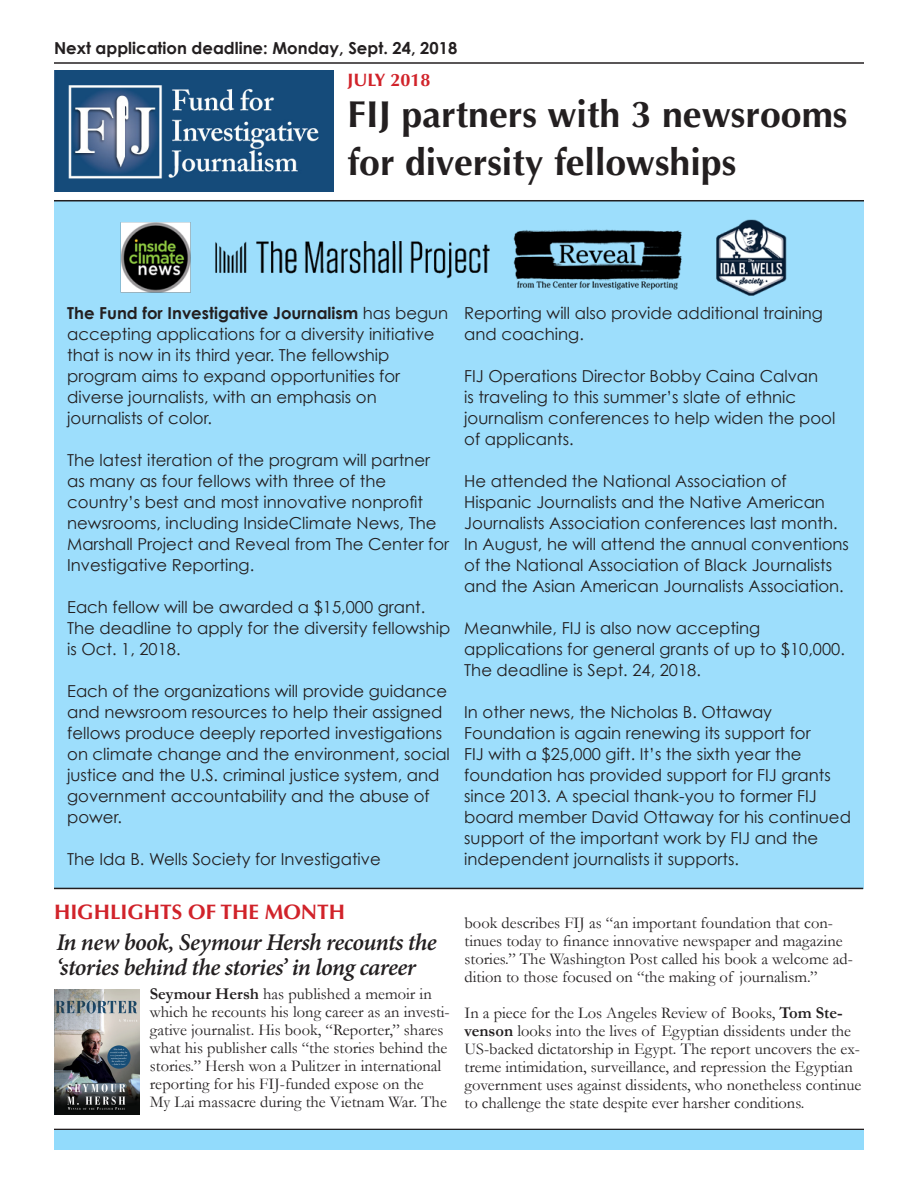
<style>
.page{position:relative;width:918px;height:1188px;background:#fff}
.page>*{position:absolute;margin:0;border:0;box-sizing:border-box;transform-origin:0 0}
.t1{font:700 37.5px/48px "Optima";color:#231f20}
.t2{font:italic 600 24px/25.5px "Minion Pro";letter-spacing:-.025em;color:#231f20}
.t3{font:700 21px "Optima";color:#d1232a}
.t4{font:700 18px "Optima";color:#d1232a}
.t5{font:16.5px/21px "Century Gothic";color:#231f20}
.t6{font:16.5px/18px "Garamond";color:#231f20}
.t7{font:700 16.5px "Century Gothic";color:#231f20}
.s1{font-weight:700}
</style>
<div class="page">
<div style="left:54px;top:201px;width:810px;height:688px;background:#9ddefc"></div>
<img style="left:54px;top:70px;width:280px;height:122px">
<hr style="left:54px;top:200px;width:810px;height:1px;background:#231f20">
<hr style="left:54px;top:1129px;width:810px;height:1px;background:#231f20">
<div style="left:54px;top:1130px;width:810px;height:20px;background:#92dbfc"></div>
<hr style="left:54px;top:62px;width:810px;height:2px;background:#231f20">
<hr style="left:54px;top:888px;width:809px;height:1px;background:#231f20">
<img style="left:54px;top:989px;width:85px;height:125px">
<img style="left:120px;top:219px;width:667px;height:77px">
<p class="t7" style="left:54px;top:37px;width:405px">Next application deadline: Monday, Sept. 24, 2018</p>
<p class="t4" style="left:347px;top:69px;width:85px">JULY 2018</p>
<p class="t1" style="left:347px;top:91px;width:502px">FIJ partners with 3 newsrooms for diversity fellowships</p>
<p class="t5" style="left:67px;top:302px;width:383px"><span class="s1">The Fund for Investigative Journalism</span> has begun accepting applications for a diversity initiative that is now in its third year. The fellowship program aims to expand opportunities for diverse journalists, with an emphasis on journalists of color.</p>
<p class="t5" style="left:67px;top:449px;width:383px">The latest iteration of the program will partner as many as four fellows with three of the country’s best and most innovative nonprofit newsrooms, including InsideClimate News, The Marshall Project and Reveal from The Center for Investigative Reporting.</p>
<p class="t5" style="left:67px;top:596px;width:385px">Each fellow will be awarded a $15,000 grant.<br>The deadline to apply for the diversity fellowship is Oct. 1, 2018.</p>
<p class="t5" style="left:67px;top:680px;width:384px">Each of the organizations will provide guidance and newsroom resources to help their assigned fellows produce deeply reported investigations on climate change and the environment, social justice and the U.S. criminal justice system, and government accountability and the abuse of power.</p>
<p class="t5" style="left:67px;top:848px;width:315px">The Ida B. Wells Society for Investigative</p>
<p class="t5" style="left:464px;top:302px;width:360px">Reporting will also provide additional training and coaching.</p>
<p class="t5" style="left:464px;top:365px;width:373px">FIJ Operations Director Bobby Caina Calvan<br>is traveling to this summer’s slate of ethnic journalism conferences to help widen the pool of applicants.</p>
<p class="t5" style="left:464px;top:470px;width:386px">He attended the National Association of Hispanic Journalists and the Native American Journalists Association conferences last month.<br>In August, he will attend the annual conventions of the National Association of Black Journalists and the Asian American Journalists Association.</p>
<p class="t5" style="left:464px;top:617px;width:382px">Meanwhile, FIJ is also now accepting applications for general grants of up to $10,000.<br>The deadline is Sept. 24, 2018.</p>
<p class="t5" style="left:464px;top:701px;width:388px">In other news, the Nicholas B. Ottaway Foundation is again renewing its support for<br>FIJ with a $25,000 gift. It’s the sixth year the foundation has provided support for FIJ grants since 2013. A special thank-you to former FIJ board member David Ottaway for his continued support of the important work by FIJ and the independent journalists it supports.</p>
<p class="t3" style="left:54px;top:900px;width:293px">HIGHLIGHTS OF THE MONTH</p>
<p class="t2" style="left:56px;top:929px;width:382px">In new book, Seymour Hersh recounts the ‘stories behind the stories’ in long career</p>
<p class="t6" style="left:150px;top:985px;width:301px"><span class="s1">Seymour Hersh</span> has published a memoir in which he recounts his long career as an investi&shy;gative journalist. His book, “Reporter,” shares what his publisher calls “the stories behind the stories.” Hersh won a Pulitzer in international reporting for his FIJ-funded expose on the<br>My Lai massacre during the Vietnam War. The</p>
<p class="t6" style="left:465px;top:914px;width:390px">book describes FIJ as “an important foundation that con&shy;tinues today to finance innovative newspaper and magazine stories.” The Washington Post called his book a welcome ad&shy;dition to those focused on “the making of journalism.”</p>
<p class="t6" style="left:465px;top:1004px;width:398px">In a piece for the Los Angeles Review of Books, <span class="s1">Tom Ste&shy;venson</span> looks into the lives of Egyptian dissidents under the US-backed dictatorship in Egypt. The report uncovers the ex&shy;treme intimidation, surveillance, and repression the Egyptian government uses against dissidents, who nonetheless continue to challenge the state despite ever harsher conditions.</p>
</div>
